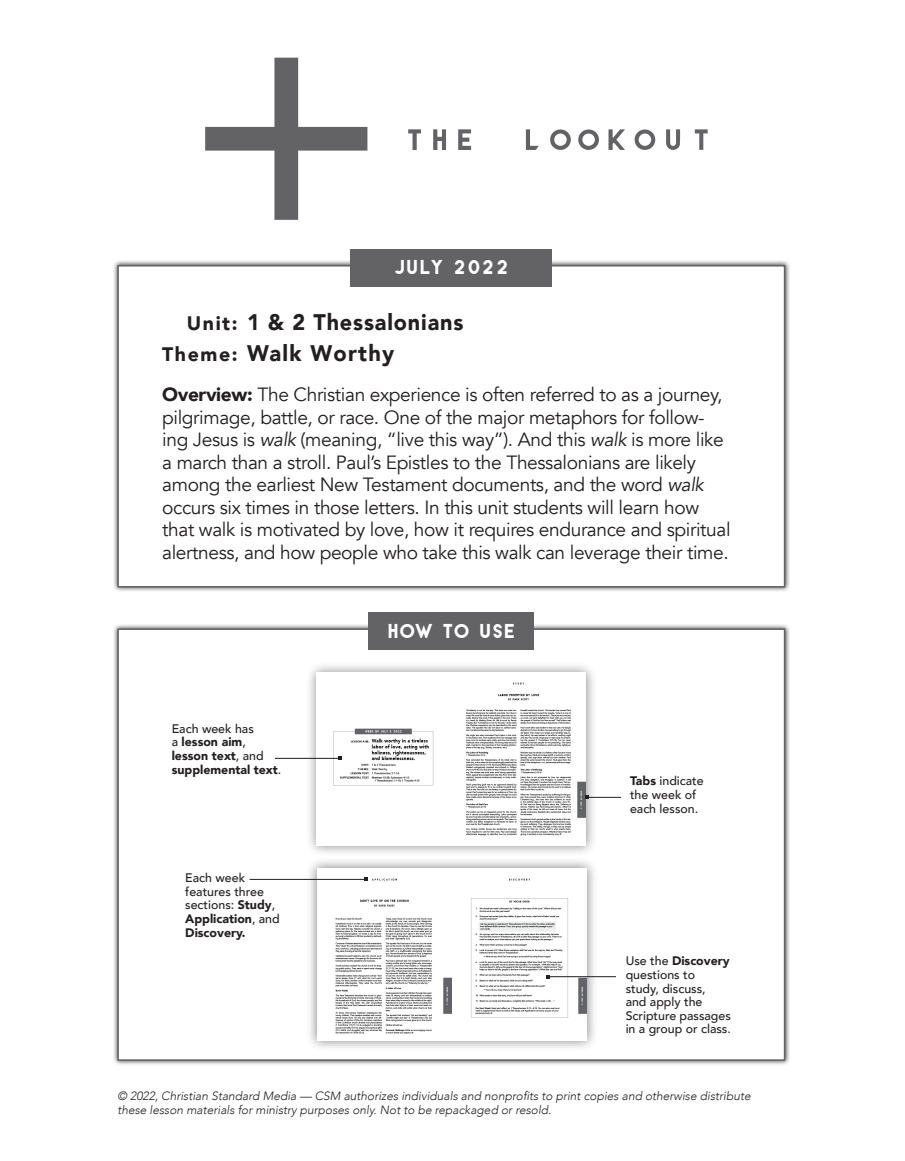
<style>
.page{position:relative;width:905px;height:1161px;background:#fff}
.page>*{position:absolute;margin:0;border:0;box-sizing:border-box;transform-origin:0 0}
.t1{font:900 22.5px/31.5px "Avenir";letter-spacing:.04em;color:#231f20;scale:.96 1}
.t2{font:19.2px/22.5px "Avenir";letter-spacing:-.02em;color:#231f20}
.t3{font:18px "Antraste";letter-spacing:-.015em;color:#fff}
.t4{font:500 12.3px/13.6px "Avenir";color:#231f20}
.t5{font:900 12.3px/13.6px "Avenir";color:#231f20}
.t6{font:italic 300 12px/13.5px "Avenir";color:#231f20}
.s1{font-size:19.5px}
.s2{font-weight:900}
.s3{font-style:italic}
.s4{font-weight:500}
</style>
<div class="page">
<div style="left:112px;top:623px;width:678px;height:443px;background:#231f20;opacity:.88"></div>
<div style="left:117px;top:628px;width:668px;height:433px;background:#fff;border:2px solid #636366"></div>
<div style="left:112px;top:260px;width:678px;height:333px;background:#231f20;opacity:.88"></div>
<div style="left:117px;top:265px;width:668px;height:323px;background:#fff;border:2px solid #636366"></div>
<svg style="left:205px;top:58px;width:162px;height:162px"></svg>
<svg style="left:608px;top:129px;width:17px;height:21px"></svg>
<svg style="left:526px;top:129px;width:12px;height:21px"></svg>
<svg style="left:433px;top:129px;width:13px;height:21px"></svg>
<svg style="left:458px;top:129px;width:13px;height:21px"></svg>
<svg style="left:408px;top:129px;width:13px;height:21px"></svg>
<svg style="left:666px;top:129px;width:14px;height:21px"></svg>
<svg style="left:694px;top:129px;width:13px;height:21px"></svg>
<svg style="left:578px;top:129px;width:21px;height:21px"></svg>
<svg style="left:634px;top:129px;width:21px;height:21px"></svg>
<svg style="left:550px;top:129px;width:20px;height:21px"></svg>
<div style="left:368px;top:612px;width:166px;height:38px;background:#636366"></div>
<div style="left:350px;top:249px;width:202px;height:37px;background:#636366"></div>
<div style="left:306px;top:857px;width:292px;height:195px;background:#231f20;opacity:.55"></div>
<img style="left:317px;top:868px;width:269px;height:173px">
<hr style="left:548px;top:976px;width:68px;height:1px;background:#231f20">
<hr style="left:249px;top:879px;width:117px;height:1px;background:#231f20">
<div style="left:305px;top:662px;width:292px;height:194px;background:#231f20;opacity:.55"></div>
<img style="left:316px;top:673px;width:270px;height:172px">
<hr style="left:587px;top:797px;width:34px;height:1px;background:#231f20">
<hr style="left:275px;top:758px;width:65px;height:1px;background:#231f20">
<p class="t3" style="left:393px;top:256px;width:118px">JULY 2022</p>
<p class="t1" style="left:162px;top:306px;width:315px;text-indent:25px"><span class="s1">Unit:</span> 1 &amp; 2 Thessalonians<br><span class="s1">Theme:</span> Walk Worthy</p>
<p class="t2" style="left:162px;top:384px;width:570px"><span class="s2">Overview:</span> The Christian experience is often referred to as a journey, pilgrimage, battle, or race. One of the major metaphors for follow&shy;ing Jesus is <span class="s3">walk</span> (meaning, “live this way”). And this <span class="s3">walk</span> is more like a march than a stroll. Paul’s Epistles to the Thessalonians are likely among the earliest New Testament documents, and the word <span class="s3">walk </span>occurs six times in those letters. In this unit students will learn how that walk is motivated by love, how it requires endurance and spiritual alertness, and how people who take this walk can leverage their time.</p>
<p class="t5" style="left:172px;top:721px;width:111px"><span class="s4">Each week has<br>a</span> lesson aim<span class="s4">, </span>lesson text<span class="s4">, and </span>supplemental text<span class="s4">.</span></p>
<p class="t4" style="left:185px;top:870px;width:96px">Each week features three sections: <span class="s2">Study</span>,<br><span class="s2">Application</span>, and<br><span class="s2">Discovery.</span></p>
<p class="t3" style="left:387px;top:619px;width:130px">HOW TO USE</p>
<p class="t4" style="left:630px;top:774px;width:75px"><span class="s2">Tabs</span> indicate the week of each lesson.</p>
<p class="t4" style="left:625px;top:954px;width:107px">Use the <span class="s2">Discovery </span>questions to study, discuss,<br>and apply the<br>Scripture passages in a group or class.</p>
<p class="t6" style="left:117px;top:1089px;width:635px">© 2022, Christian Standard Media — CSM authorizes individuals and nonprofits to print copies and otherwise distribute these lesson materials for ministry purposes only. Not to be repackaged or resold.</p>
</div>
